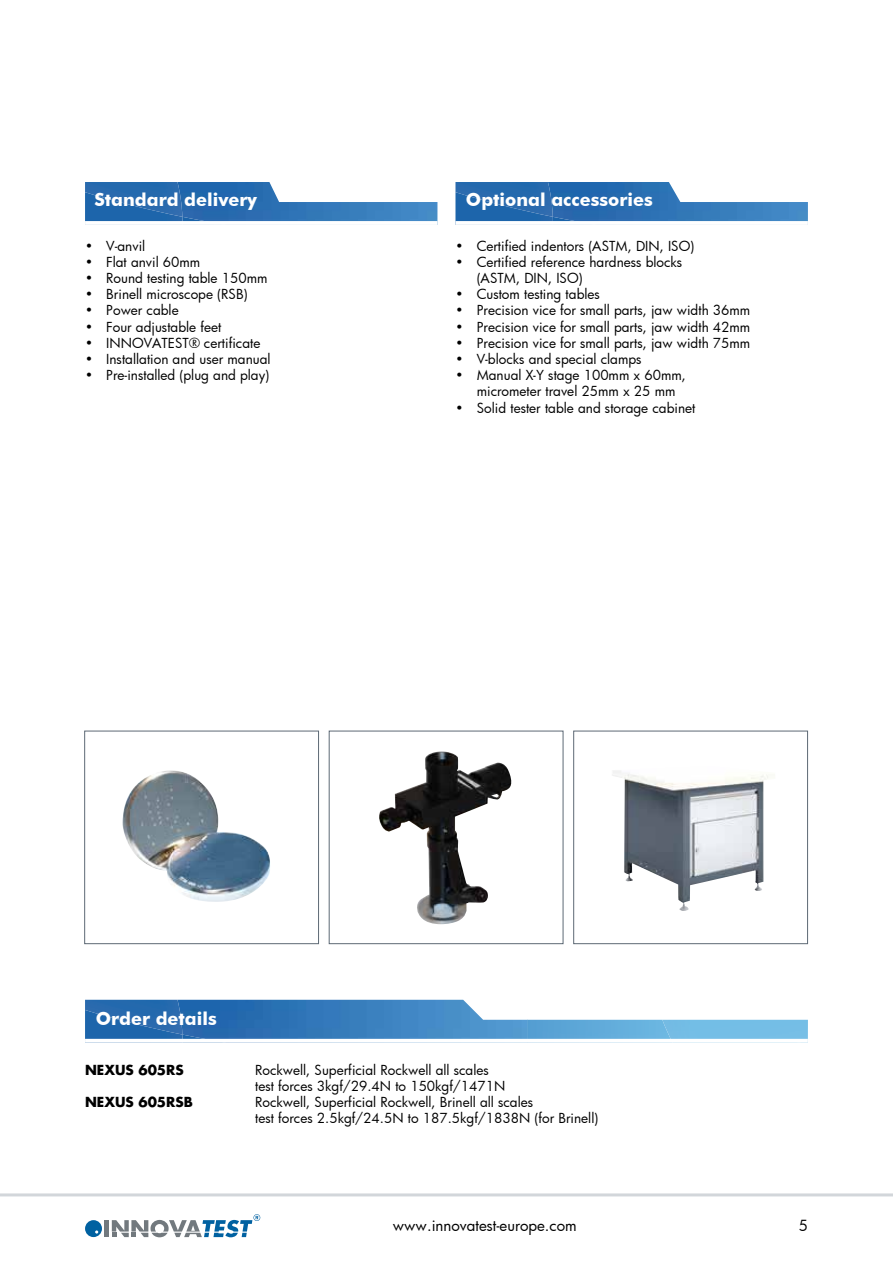
<style>
.page{position:relative;width:893px;height:1263px;background:#fff}
.page>*{position:absolute;margin:0;border:0;box-sizing:border-box;transform-origin:0 0}
.t1{font:700 18px "Futura BT";color:#fff}
.t2{font:15px "Futura";color:#000}
.t3{font:13.5px/16.2px "Futura";color:#000}
.t4{font:700 13.5px "Futura";color:#000}
</style>
<div class="page">
<hr style="left:0;top:1193px;width:893px;height:3px;background:#d2d6da">
<svg style="left:85px;top:1214px;width:175px;height:23px"></svg>
<img style="left:182px;top:182px;width:255px;height:39px">
<img style="left:85px;top:217px;width:97px;height:4px">
<img style="left:85px;top:182px;width:97px;height:35px">
<hr style="left:85px;top:221px;width:352px;height:4px;background:#f8fbfd">
<img style="left:553px;top:182px;width:255px;height:39px">
<img style="left:455px;top:217px;width:98px;height:4px">
<img style="left:455px;top:182px;width:98px;height:35px">
<hr style="left:455px;top:221px;width:353px;height:4px;background:#f8fafc">
<svg style="left:182px;top:1000px;width:626px;height:39px"></svg>
<div style="left:662px;top:1020px;width:146px;height:19px;background:#74bee6"></div>
<img style="left:85px;top:1034px;width:97px;height:5px">
<img style="left:85px;top:1000px;width:97px;height:34px">
<svg style="left:85px;top:1039px;width:723px;height:4px"></svg>
<svg style="left:573px;top:730px;width:235px;height:214px"></svg>
<svg style="left:84px;top:730px;width:235px;height:214px"></svg>
<svg style="left:328px;top:730px;width:236px;height:214px"></svg>
<h1 class="t1" style="left:94px;top:188px;width:164px">Standard delivery</h1>
<p class="t3" style="left:85px;top:237px;width:62px">• V-anvil</p>
<p class="t3" style="left:85px;top:253px;width:117px">• Flat anvil 60mm</p>
<p class="t3" style="left:85px;top:270px;width:184px">• Round testing table 150mm</p>
<p class="t3" style="left:85px;top:286px;width:164px">• Brinell microscope (RSB)</p>
<p class="t3" style="left:85px;top:302px;width:95px">• Power cable</p>
<p class="t3" style="left:85px;top:318px;width:138px">• Four adjustable feet</p>
<p class="t3" style="left:85px;top:334px;width:177px">• INNOVATEST® certificate</p>
<p class="t3" style="left:85px;top:351px;width:187px">• Installation and user manual</p>
<p class="t3" style="left:85px;top:367px;width:186px">• Pre-installed (plug and play)</p>
<h1 class="t1" style="left:466px;top:188px;width:188px">Optional accessories</h1>
<p class="t3" style="left:455px;top:237px;width:240px">• Certified indentors (ASTM, DIN, ISO)</p>
<p class="t3" style="left:477px;top:253px;width:207px;text-indent:-21px">• Certified reference hardness blocks (ASTM, DIN, ISO)</p>
<p class="t3" style="left:455px;top:286px;width:146px">• Custom testing tables</p>
<p class="t3" style="left:455px;top:302px;width:296px">• Precision vice for small parts, jaw width 36mm</p>
<p class="t3" style="left:455px;top:318px;width:296px">• Precision vice for small parts, jaw width 42mm</p>
<p class="t3" style="left:455px;top:334px;width:296px">• Precision vice for small parts, jaw width 75mm</p>
<p class="t3" style="left:455px;top:351px;width:188px">• V-blocks and special clamps</p>
<p class="t3" style="left:477px;top:367px;width:211px;text-indent:-21px">• Manual X-Y stage 100mm x 60mm, micrometer travel 25mm x 25 mm</p>
<p class="t3" style="left:455px;top:399px;width:241px">• Solid tester table and storage cabinet</p>
<h1 class="t1" style="left:96px;top:1008px;width:123px">Order details</h1>
<p class="t4" style="left:85px;top:1061px;width:100px">NEXUS 605RS</p>
<p class="t3" style="left:255px;top:1061px;width:252px">Rockwell, Superficial Rockwell all scales test forces 3kgf/29.4N to 150kgf/1471N</p>
<p class="t4" style="left:85px;top:1093px;width:109px">NEXUS 605RSB</p>
<p class="t3" style="left:255px;top:1094px;width:345px">Rockwell, Superficial Rockwell, Brinell all scales<br>test forces 2.5kgf/24.5N to 187.5kgf/1838N (for Brinell)</p>
<p class="t2" style="left:393px;top:1216px;width:185px">www.innovatest-europe.com</p>
<p class="t2" style="left:799px;top:1216px;width:11px">5</p>
</div>
